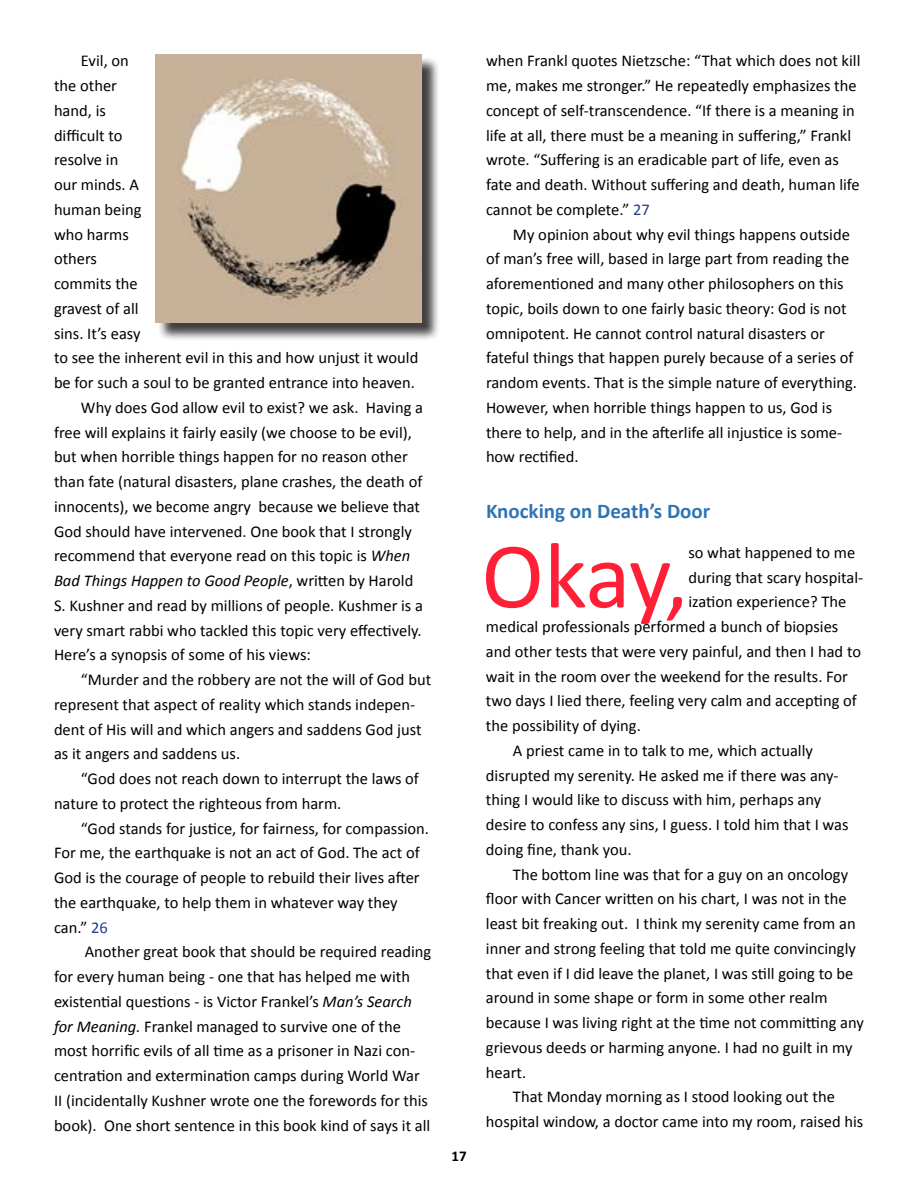
<style>
.page{position:relative;width:918px;height:1188px;background:#fff}
.page>*{position:absolute;margin:0;border:0;box-sizing:border-box;transform-origin:0 0}
.t1{font:94.5px "Calibri";color:#ff2038}
.t2{font:700 21px "Calibri";color:#2e74b5}
.t3{font:16.5px/24.8px "Calibri";color:#000}
.t4{font:italic 16.5px "Calibri";color:#000}
.t5{font:700 15px "Calibri";color:#000}
.s1{font-style:italic}
.s2{font-style:normal}
.s3{color:#25408f}
</style>
<div class="page">
<div style="left:158px;top:57px;width:282px;height:285px;background:#000;opacity:.75"></div>
<img style="left:155px;top:54px;width:267px;height:268px">
<p class="t3" style="left:81px;top:48px;width:49px">Evil, on</p>
<p class="t3" style="left:54px;top:73px;width:64px">the other</p>
<p class="t3" style="left:54px;top:98px;width:53px">hand, is</p>
<p class="t3" style="left:54px;top:122px;width:70px">difficult to</p>
<p class="t3" style="left:54px;top:147px;width:66px">resolve in</p>
<p class="t3" style="left:54px;top:172px;width:87px">our minds. A</p>
<p class="t3" style="left:54px;top:197px;width:89px">human being</p>
<p class="t3" style="left:54px;top:221px;width:76px">who harms</p>
<p class="t3" style="left:54px;top:246px;width:45px">others</p>
<p class="t3" style="left:54px;top:271px;width:85px">commits the</p>
<p class="t3" style="left:54px;top:296px;width:86px">gravest of all</p>
<p class="t3" style="left:54px;top:320px;width:88px">sins. It’s easy</p>
<p class="t3" style="left:54px;top:345px;width:366px">to see the inherent evil in this and how unjust it would</p>
<p class="t3" style="left:54px;top:370px;width:363px">be for such a soul to be granted entrance into heaven.</p>
<p class="t3" style="left:81px;top:395px;width:344px">Why does God allow evil to exist? we ask. Having a</p>
<p class="t3" style="left:54px;top:419px;width:359px">free will explains it fairly easily (we choose to be evil),</p>
<p class="t3" style="left:54px;top:444px;width:355px">but when horrible things happen for no reason other</p>
<p class="t3" style="left:54px;top:469px;width:370px">than fate (natural disasters, plane crashes, the death of</p>
<p class="t3" style="left:54px;top:494px;width:368px">innocents), we become angry because we believe that</p>
<p class="t3" style="left:54px;top:518px;width:360px">God should have intervened. One book that I strongly</p>
<p class="t3" style="left:54px;top:543px;width:358px">recommend that everyone read on this topic is <span class="s1">When</span></p>
<p class="t4" style="left:54px;top:569px;width:361px">Bad Things Happen to Good People<span class="s2">, written by Harold</span></p>
<p class="t3" style="left:54px;top:593px;width:371px">S. Kushner and read by millions of people. Kushmer is a</p>
<p class="t3" style="left:54px;top:617px;width:369px">very smart rabbi who tackled this topic very effectively.</p>
<p class="t3" style="left:54px;top:642px;width:258px">Here’s a synopsis of some of his views:</p>
<p class="t3" style="left:81px;top:667px;width:352px">“Murder and the robbery are not the will of God but</p>
<p class="t3" style="left:54px;top:692px;width:363px">represent that aspect of reality which stands indepen-</p>
<p class="t3" style="left:54px;top:716px;width:369px">dent of His will and which angers and saddens God just</p>
<p class="t3" style="left:54px;top:741px;width:188px">as it angers and saddens us.</p>
<p class="t3" style="left:81px;top:766px;width:339px">“God does not reach down to interrupt the laws of</p>
<p class="t3" style="left:54px;top:791px;width:289px">nature to protect the righteous from harm.</p>
<p class="t3" style="left:81px;top:815px;width:350px">“God stands for justice, for fairness, for compassion.</p>
<p class="t3" style="left:54px;top:840px;width:367px">For me, the earthquake is not an act of God. The act of</p>
<p class="t3" style="left:54px;top:865px;width:367px">God is the courage of people to rebuild their lives after</p>
<p class="t3" style="left:54px;top:890px;width:345px">the earthquake, to help them in whatever way they</p>
<p class="t3" style="left:54px;top:914px;width:55px">can.” <span class="s3">26</span></p>
<p class="t3" style="left:85px;top:939px;width:348px">Another great book that should be required reading</p>
<p class="t3" style="left:54px;top:964px;width:358px">for every human being - one that has helped me with</p>
<p class="t3" style="left:54px;top:989px;width:359px">existential questions - is Victor Frankel’s <span class="s1">Man’s Search</span></p>
<p class="t3" style="left:54px;top:1013px;width:348px"><span class="s1">for Meaning.</span> Frankel managed to survive one of the</p>
<p class="t3" style="left:54px;top:1038px;width:363px">most horrific evils of all time as a prisoner in Nazi con-</p>
<p class="t3" style="left:54px;top:1063px;width:367px">centration and extermination camps during World War</p>
<p class="t3" style="left:54px;top:1088px;width:375px">II (incidentally Kushner wrote one the forewords for this</p>
<p class="t3" style="left:54px;top:1112px;width:378px">book). One short sentence in this book kind of says it all</p>
<p class="t5" style="left:451px;top:1146px;width:17px">17</p>
<p class="t3" style="left:486px;top:48px;width:376px">when Frankl quotes Nietzsche: “That which does not kill me, makes me stronger.” He repeatedly emphasizes the concept of self-transcendence. “If there is a meaning in life at all, there must be a meaning in suffering,” Frankl wrote. “Suffering is an eradicable part of life, even as fate and death. Without suffering and death, human life cannot be complete.” <span class="s3">27</span></p>
<p class="t3" style="left:486px;top:221px;width:373px;text-indent:27px">My opinion about why evil things happens outside of man’s free will, based in large part from reading the aforementioned and many other philosophers on this topic, boils down to one fairly basic theory: God is not omnipotent. He cannot control natural disasters or fateful things that happen purely because of a series of random events. That is the simple nature of everything.<br>However, when horrible things happen to us, God is there to help, and in the afterlife all injustice is some&shy;how rectified.</p>
<p class="t2" style="left:486px;top:496px;width:226px">Knocking on Death’s Door</p>
<h1 class="t1" style="left:481px;top:510px;width:209px">Okay,</h1>
<p class="t3" style="left:688px;top:539px;width:168px">so what happened to me</p>
<p class="t3" style="left:688px;top:564px;width:176px">during that scary hospital-</p>
<p class="t3" style="left:688px;top:589px;width:159px">ization experience? The</p>
<p class="t3" style="left:486px;top:614px;width:354px">medical professionals performed a bunch of biopsies</p>
<p class="t3" style="left:486px;top:638px;width:377px">and other tests that were very painful, and then I had to</p>
<p class="t3" style="left:486px;top:663px;width:364px">wait in the room over the weekend for the results. For</p>
<p class="t3" style="left:486px;top:688px;width:372px">two days I lied there, feeling very calm and accepting of</p>
<p class="t3" style="left:486px;top:713px;width:156px">the possibility of dying.</p>
<p class="t3" style="left:513px;top:737px;width:301px">A priest came in to talk to me, which actually</p>
<p class="t3" style="left:486px;top:762px;width:354px">disrupted my serenity. He asked me if there was any-</p>
<p class="t3" style="left:486px;top:787px;width:337px">thing I would like to discuss with him, perhaps any</p>
<p class="t3" style="left:486px;top:812px;width:364px">desire to confess any sins, I guess. I told him that I was</p>
<p class="t3" style="left:486px;top:836px;width:147px">doing fine, thank you.</p>
<p class="t3" style="left:513px;top:861px;width:337px">The bottom line was that for a guy on an oncology</p>
<p class="t3" style="left:486px;top:886px;width:362px">floor with Cancer written on his chart, I was not in the</p>
<p class="t3" style="left:486px;top:911px;width:371px">least bit freaking out. I think my serenity came from an</p>
<p class="t3" style="left:486px;top:935px;width:371px">inner and strong feeling that told me quite convincingly</p>
<p class="t3" style="left:486px;top:960px;width:369px">that even if I did leave the planet, I was still going to be</p>
<p class="t3" style="left:486px;top:985px;width:343px">around in some shape or form in some other realm</p>
<p class="t3" style="left:486px;top:1010px;width:380px">because I was living right at the time not committing any</p>
<p class="t3" style="left:486px;top:1034px;width:368px">grievous deeds or harming anyone. I had no guilt in my</p>
<p class="t3" style="left:486px;top:1059px;width:42px">heart.</p>
<p class="t3" style="left:513px;top:1084px;width:323px">That Monday morning as I stood looking out the</p>
<p class="t3" style="left:486px;top:1109px;width:379px">hospital window, a doctor came into my room, raised his</p>
</div>
